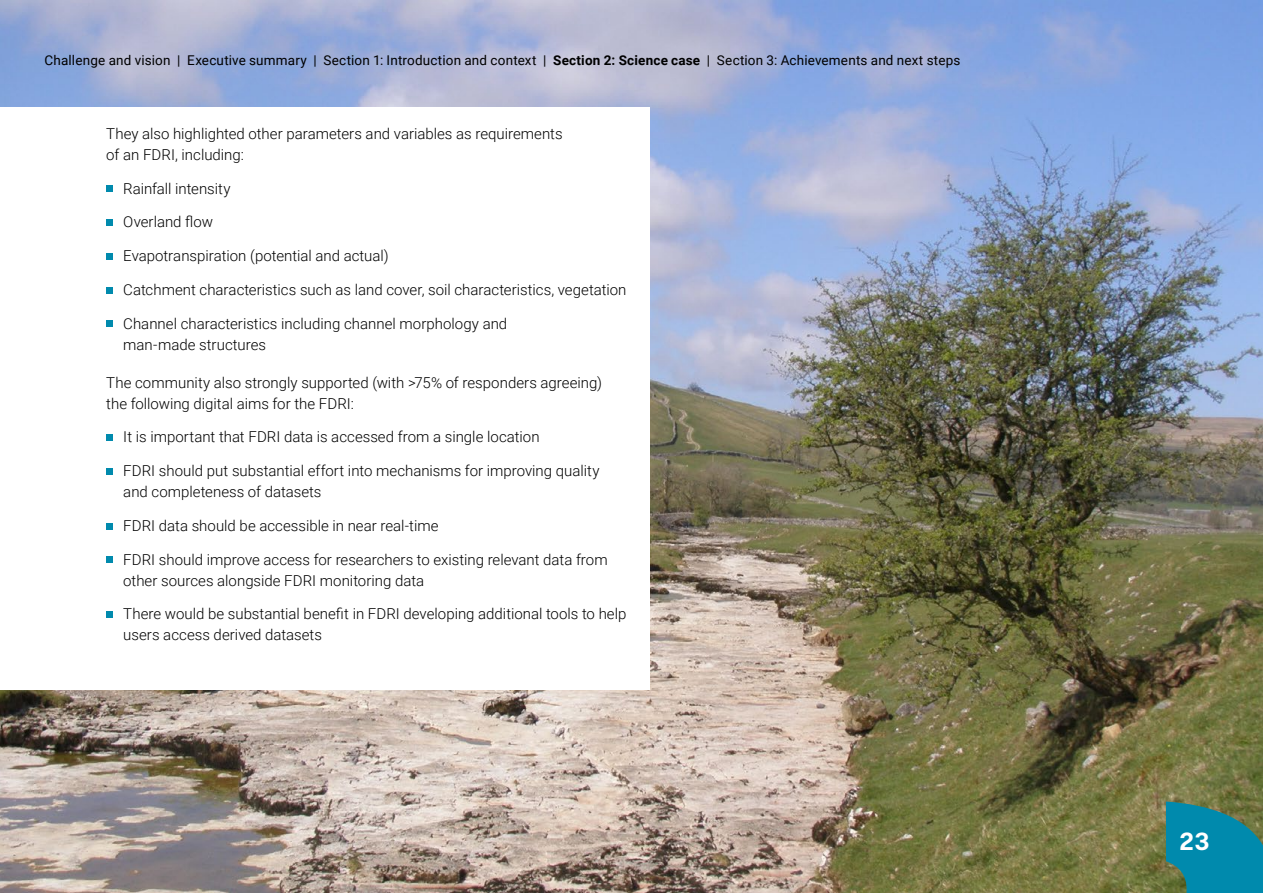
<style>
.page{position:relative;width:1263px;height:893px;background:#fff}
.page>*{position:absolute;margin:0;border:0;box-sizing:border-box;transform-origin:0 0}
.t1{font:700 27px "Moderat";color:#fff}
.t2{font:300 15px/21px "Roboto";color:#000}
.t3{font:13.5px "Roboto";letter-spacing:.01em;color:#000}
.s1{font-weight:700}
</style>
<div class="page">
<img style="left:0;top:0;width:1263px;height:893px">
<svg style="left:1166px;top:801px;width:97px;height:92px;background:#168596"></svg>
<div style="left:0;top:107px;width:650px;height:583px;background:#fff"></div>
<div style="left:106px;top:186px;width:7px;height:6px;background:#008aad"></div>
<div style="left:106px;top:219px;width:7px;height:7px;background:#008aad"></div>
<div style="left:106px;top:253px;width:7px;height:7px;background:#008aad"></div>
<div style="left:106px;top:287px;width:7px;height:6px;background:#008aad"></div>
<div style="left:106px;top:321px;width:7px;height:6px;background:#008aad"></div>
<div style="left:106px;top:434px;width:7px;height:7px;background:#008aad"></div>
<div style="left:106px;top:468px;width:7px;height:7px;background:#008aad"></div>
<div style="left:106px;top:523px;width:7px;height:6px;background:#008aad"></div>
<div style="left:106px;top:557px;width:7px;height:6px;background:#008aad"></div>
<div style="left:106px;top:611px;width:7px;height:7px;background:#008aad"></div>
<p class="t3" style="left:45px;top:51px;width:917px">Challenge and vision | Executive summary | Section 1: Introduction and context | <span class="s1">Section 2: Science case</span> | Section 3: Achievements and next steps</p>
<p class="t2" style="left:106px;top:122px;width:458px">They also highlighted other parameters and variables as requirements of an FDRI, including:</p>
<p class="t2" style="left:123px;top:177px;width:109px">Rainfall intensity</p>
<p class="t2" style="left:123px;top:211px;width:91px">Overland flow</p>
<p class="t2" style="left:123px;top:245px;width:267px">Evapotranspiration (potential and actual)</p>
<p class="t2" style="left:123px;top:278px;width:505px">Catchment characteristics such as land cover, soil characteristics, vegetation</p>
<p class="t2" style="left:123px;top:312px;width:385px">Channel characteristics including channel morphology and man-made structures</p>
<p class="t2" style="left:106px;top:371px;width:497px">The community also strongly supported (with &gt;75% of responders agreeing) the following digital aims for the FDRI:</p>
<p class="t2" style="left:123px;top:426px;width:418px">It is important that FDRI data is accessed from a single location</p>
<p class="t2" style="left:123px;top:460px;width:478px">FDRI should put substantial effort into mechanisms for improving quality and completeness of datasets</p>
<p class="t2" style="left:123px;top:514px;width:317px">FDRI data should be accessible in near real-time</p>
<p class="t2" style="left:123px;top:548px;width:486px">FDRI should improve access for researchers to existing relevant data from other sources alongside FDRI monitoring data</p>
<p class="t2" style="left:123px;top:603px;width:505px">There would be substantial benefit in FDRI developing additional tools to help users access derived datasets</p>
<h1 class="t1" style="left:1179px;top:825px;width:32px">23</h1>
</div>
